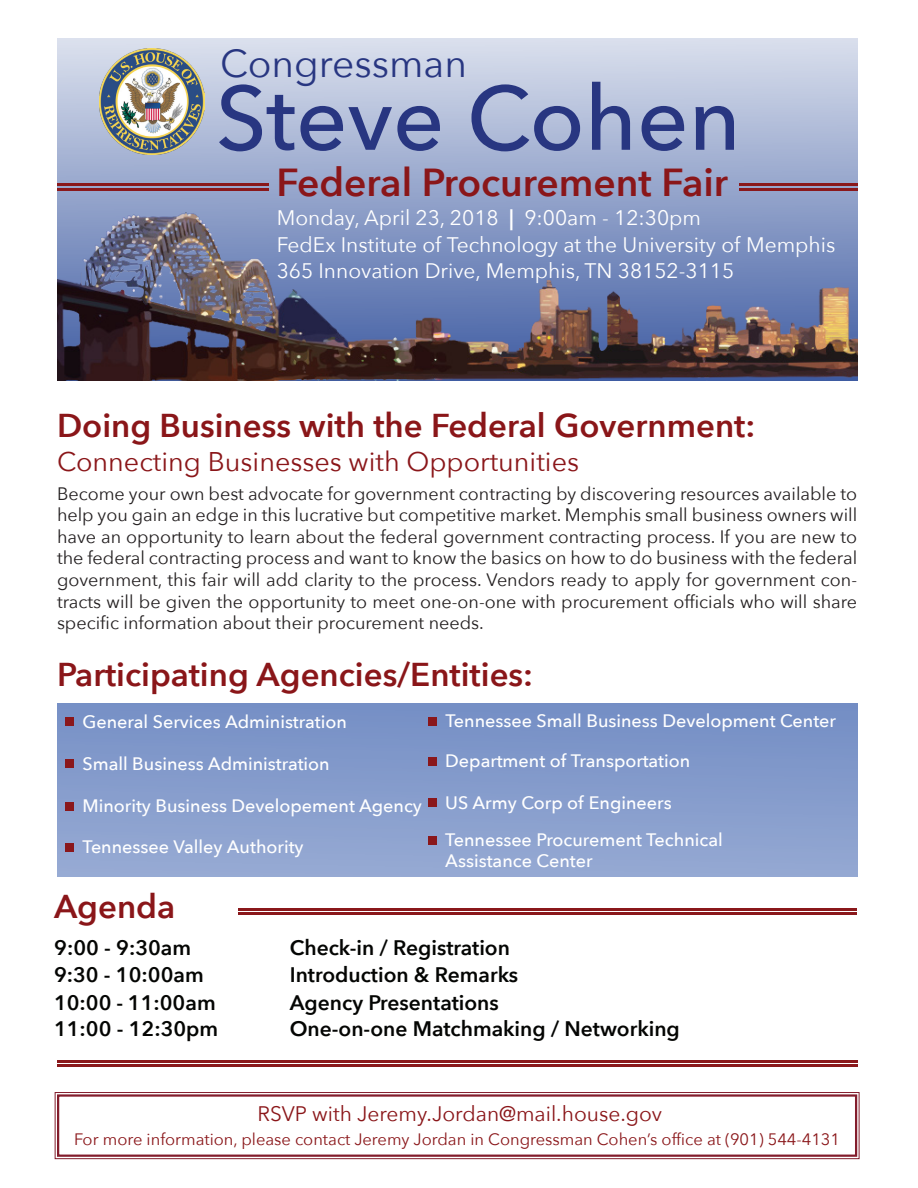
<style>
.page{position:relative;width:918px;height:1188px;background:#fff}
.page>*{position:absolute;margin:0;border:0;box-sizing:border-box;transform-origin:0 0}
.t1{font:500 90px "Avenir Next";color:#283681}
.t2{font:600 39px "Avenir Next";color:#8a1619}
.t3{font:39px "Avenir Next";color:#283681}
.t4{font:600 33px "Avenir Next";color:#8a1619}
.t5{font:27px "Avenir Next";color:#8a1619}
.t6{font:600 21px "Avenir Next";color:#040503}
.t7{font:21px "Avenir Next";color:#fff}
.t8{font:21px "Avenir Next";color:#8a1619}
.t9{font:18px/21.6px "Avenir Next";color:#231f20;text-align:justify}
.t10{font:500 18px "Avenir Next";color:#fff}
.t11{font:16.5px "Avenir Next";color:#8a1619}
.s1{font-weight:600}
</style>
<div class="page">
<div style="left:57px;top:703px;width:800px;height:174px;background:linear-gradient(to bottom,#748ec5,#96a9d3)"></div>
<svg style="left:57px;top:38px;width:800px;height:160px;background:#b5c0da"></svg>
<img style="left:57px;top:198px;width:800px;height:183px">
<img style="left:99px;top:49px;width:106px;height:105px">
<hr style="left:57px;top:184px;width:211px;height:2px;background:#8a181b">
<hr style="left:57px;top:188px;width:211px;height:2px;background:#8a181b">
<hr style="left:739px;top:184px;width:118px;height:2px;background:#8a181b">
<hr style="left:739px;top:188px;width:118px;height:2px;background:#8a181b">
<hr style="left:238px;top:908px;width:619px;height:3px;background:#8a181b">
<hr style="left:238px;top:912px;width:619px;height:3px;background:#8a181b">
<hr style="left:57px;top:1060px;width:800px;height:3px;background:#8a181b">
<hr style="left:57px;top:1064px;width:800px;height:3px;background:#8a181b">
<div style="left:66px;top:717px;width:8px;height:8px;background:#8a171b"></div>
<div style="left:66px;top:759px;width:8px;height:8px;background:#8a171b"></div>
<div style="left:66px;top:802px;width:8px;height:8px;background:#8a171b"></div>
<div style="left:66px;top:844px;width:8px;height:8px;background:#8a171b"></div>
<div style="left:428px;top:837px;width:8px;height:8px;background:#8a171b"></div>
<div style="left:428px;top:717px;width:8px;height:9px;background:#8a171b"></div>
<div style="left:428px;top:758px;width:8px;height:8px;background:#8a171b"></div>
<svg style="left:54px;top:1092px;width:806px;height:67px"></svg>
<div style="left:57px;top:1094px;width:800px;height:63px;border:2px solid #831d2c"></div>
<div style="left:428px;top:798px;width:8px;height:8px;background:#8a171b"></div>
<p class="t3" style="left:220px;top:31px;width:248px">Congressman</p>
<p class="t1" style="left:216px;top:42px;width:527px">Steve Cohen</p>
<p class="t2" style="left:277px;top:149px;width:453px">Federal Procurement Fair</p>
<p class="t7" style="left:277px;top:200px;width:426px">Monday, April 23, 2018 <span class="s1">|</span> 9:00am - 12:30pm</p>
<p class="t7" style="left:277px;top:227px;width:560px">FedEx Institute of Technology at the University of Memphis</p>
<p class="t7" style="left:277px;top:253px;width:459px">365 Innovation Drive, Memphis, TN 38152-3115</p>
<p class="t4" style="left:57px;top:397px;width:700px">Doing Business with the Federal Government:</p>
<p class="t5" style="left:57px;top:439px;width:524px">Connecting Businesses with Opportunities</p>
<p class="t9" style="left:57px;top:482px;width:802px">Become your own best advocate for government contracting by discovering resources available to help you gain an edge in this lucrative but competitive market. Memphis small business owners will have an opportunity to learn about the federal government contracting process. If you are new to the federal contracting process and want to know the basics on how to do business with the federal government, this fair will add clarity to the process. Vendors ready to apply for government con&shy;tracts will be given the opportunity to meet one-on-one with procurement officials who will share specific information about their procurement needs.</p>
<p class="t4" style="left:57px;top:646px;width:478px">Participating Agencies/Entities:</p>
<p class="t10" style="left:82px;top:706px;width:266px">General Services Administration</p>
<p class="t10" style="left:82px;top:748px;width:249px">Small Business Administration</p>
<p class="t10" style="left:82px;top:790px;width:341px">Minority Business Developement Agency</p>
<p class="t10" style="left:82px;top:831px;width:223px">Tennessee Valley Authority</p>
<p class="t10" style="left:445px;top:705px;width:392px">Tennessee Small Business Development Center</p>
<p class="t10" style="left:445px;top:745px;width:246px">Department of Transportation</p>
<p class="t10" style="left:445px;top:787px;width:228px">US Army Corp of Engineers</p>
<p class="t10" style="left:445px;top:824px;width:279px">Tennessee Procurement Technical</p>
<p class="t10" style="left:445px;top:846px;width:149px">Assistance Center</p>
<p class="t4" style="left:54px;top:879px;width:123px">Agenda</p>
<p class="t6" style="left:54px;top:929px;width:138px">9:00 - 9:30am</p>
<p class="t6" style="left:54px;top:957px;width:151px">9:30 - 10:00am</p>
<p class="t6" style="left:54px;top:984px;width:163px">10:00 - 11:00am</p>
<p class="t6" style="left:54px;top:1010px;width:166px">11:00 - 12:30pm</p>
<p class="t6" style="left:290px;top:929px;width:222px">Check-in / Registration</p>
<p class="t6" style="left:290px;top:957px;width:230px">Introduction &amp; Remarks</p>
<p class="t6" style="left:290px;top:984px;width:211px">Agency Presentations</p>
<p class="t6" style="left:290px;top:1010px;width:392px">One-on-one Matchmaking / Networking</p>
<p class="t8" style="left:258px;top:1095px;width:406px">RSVP with Jeremy.Jordan@mail.house.gov</p>
<p class="t11" style="left:74px;top:1125px;width:767px">For more information, please contact Jeremy Jordan in Congressman Cohen’s office at (901) 544-4131</p>
</div>
